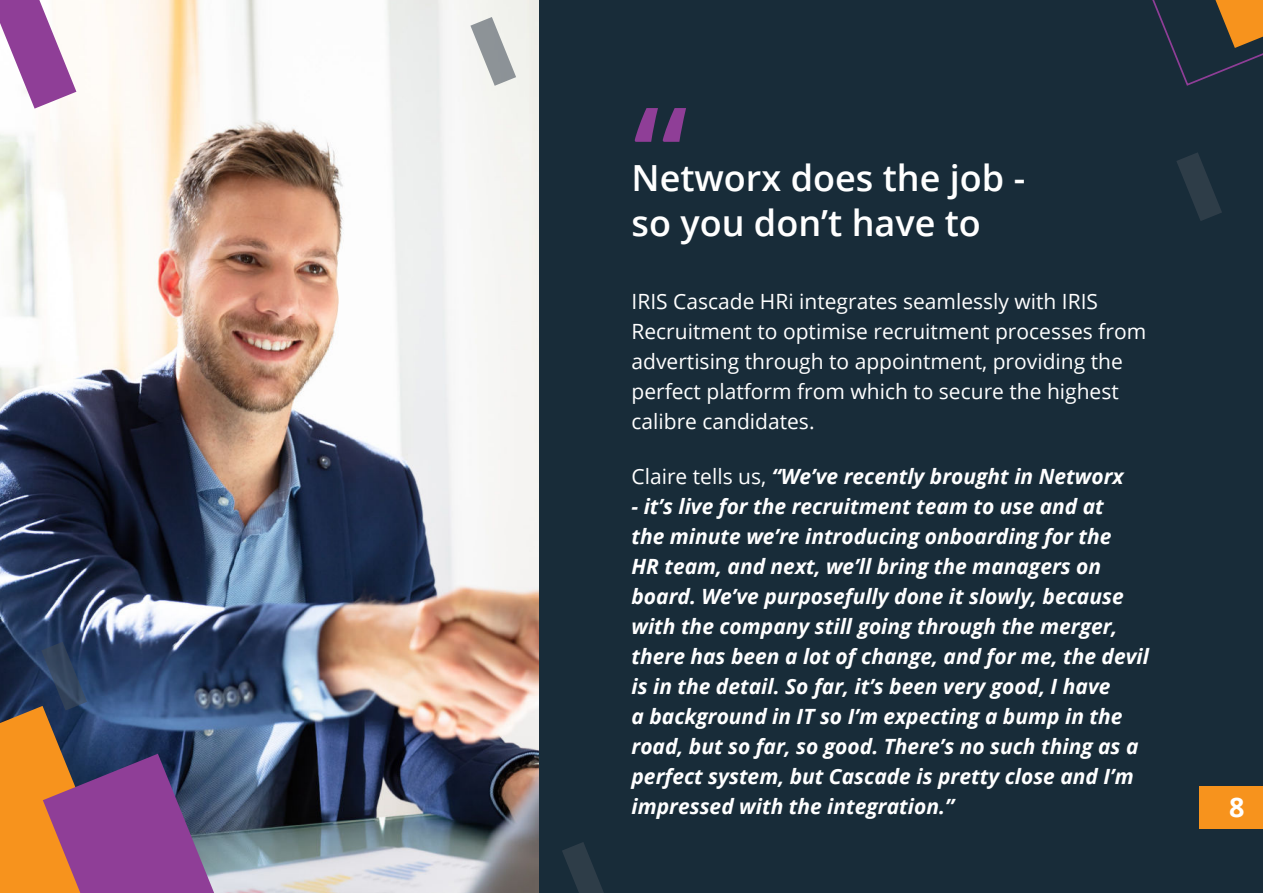
<style>
.page{position:relative;width:1263px;height:893px;background:#182c39}
.page>*{position:absolute;margin:0;border:0;box-sizing:border-box;transform-origin:0 0}
.t1{font:600 138px "Open Sans";color:#8f3e97}
.t2{font:600 36px/45px "Open Sans";color:#fff}
.t3{font:700 27px "Open Sans";color:#fff}
.t4{font:italic 700 21px/30px "Open Sans";color:#fff}
.t5{font:21px/30px "Open Sans";color:#fff}
.s1{font-weight:400;font-style:normal}
</style>
<div class="page">
<div style="left:1199px;top:787px;width:64px;height:42px;background:#f7931d"></div>
<img style="left:0;top:0;width:538px;height:893px">
<svg style="left:470px;top:17px;width:46px;height:69px;background:#c2c5c5"></svg>
<svg style="left:1177px;top:153px;width:45px;height:68px"></svg>
<svg style="left:562px;top:842px;width:42px;height:51px"></svg>
<svg style="left:0;top:0;width:76px;height:109px;background:#bd8ec0"></svg>
<svg style="left:0;top:642px;width:214px;height:251px;background:#735367"></svg>
<svg style="left:1152px;top:0;width:111px;height:86px"></svg>
<h1 class="t1" style="left:633px;top:101px;width:56px">“</h1>
<h2 class="t2" style="left:631px;top:159px;width:395px">Networx does the job - so you don’t have to</h2>
<p class="t5" style="left:631px;top:288px;width:516px">IRIS Cascade HRi integrates seamlessly with IRIS Recruitment to optimise recruitment processes from advertising through to appointment, providing the perfect platform from which to secure the highest calibre candidates.</p>
<p class="t4" style="left:631px;top:461px;width:494px"><span class="s1">Claire tells us,</span> “We’ve recently brought in Networx</p>
<p class="t4" style="left:631px;top:494px;width:519px">- it’s live for the recruitment team to use and at<br>the minute we’re introducing onboarding for the<br>HR team, and next, we’ll bring the managers on board. We’ve purposefully done it slowly, because with the company still going through the merger, there has been a lot of change, and for me, the devil is in the detail. So far, it’s been very good, I have<br>a background in IT so I’m expecting a bump in the road, but so far, so good. There’s no such thing as a perfect system, but Cascade is pretty close and I’m impressed with the integration.”</p>
<p class="t3" style="left:1229px;top:792px;width:17px">8</p>
</div>
